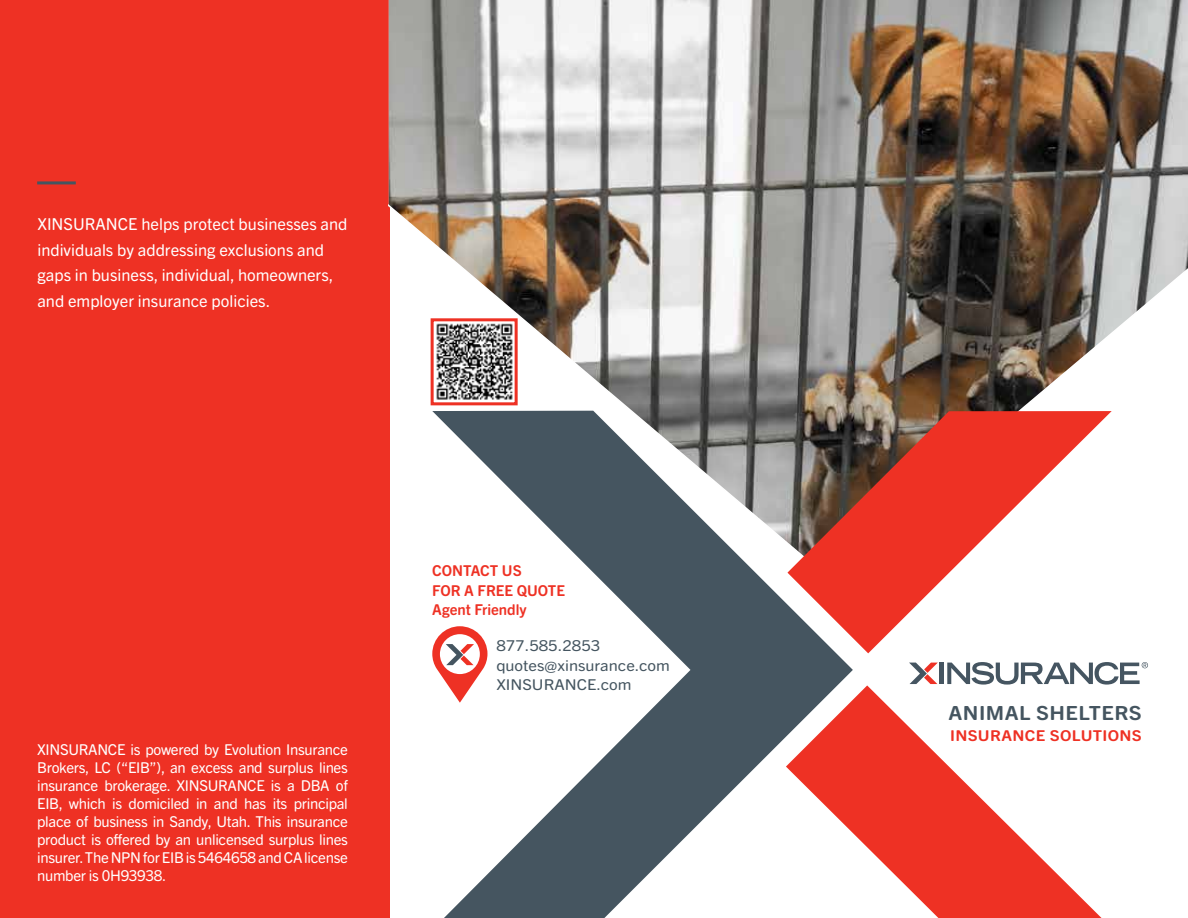
<style>
.page{position:relative;width:1188px;height:918px;background:#fff}
.page>*{position:absolute;margin:0;border:0;box-sizing:border-box;transform-origin:0 0}
.t1{font:700 19.5px "Trade Gothic Next SR Pro";letter-spacing:.02em;color:#455560;scale:1.1 1}
.t2{font:16.5px/25.5px "Trade Gothic Next SR Pro";color:#fff}
.t3{font:15px/18px "Trade Gothic Next SR Pro";letter-spacing:-.02em;color:#fff;text-align:justify}
.t4{font:15px/19.5px "Trade Gothic Next SR Pro";color:#455560;scale:1.1 1}
.t5{font:700 15px/19.5px "Trade Gothic Next SR Pro";color:#ee3124}
.t6{font:700 15px "Trade Gothic Next SR Pro";letter-spacing:.02em;color:#ee3124;scale:1.1 1}
</style>
<div class="page">
<div style="left:0;top:0;width:389px;height:918px;background:#ee3124"></div>
<hr style="left:37px;top:181px;width:39px;height:3px;background:#455560">
<img style="left:389px;top:0;width:799px;height:577px">
<svg style="left:853px;top:411px;width:259px;height:242px"></svg>
<svg style="left:853px;top:685px;width:249px;height:233px"></svg>
<svg style="left:431px;top:411px;width:422px;height:507px"></svg>
<svg style="left:432px;top:626px;width:55px;height:77px"></svg>
<img style="left:435px;top:322px;width:79px;height:79px">
<div style="left:431px;top:318px;width:87px;height:87px;border:3px solid #ee3124"></div>
<svg style="left:909px;top:663px;width:29px;height:21px"></svg>
<div style="left:939px;top:663px;width:5px;height:21px;background:#455561"></div>
<svg style="left:947px;top:662px;width:201px;height:23px"></svg>
<p class="t2" style="left:37px;top:211px;width:312px">XINSURANCE helps protect businesses and individuals by addressing exclusions and gaps in business, individual, homeowners, and employer insurance policies.</p>
<p class="t3" style="left:37px;top:740px;width:312px">XINSURANCE is powered by Evolution Insurance Brokers, LC (“EIB”), an excess and surplus lines insurance brokerage. XINSURANCE is a DBA of EIB, which is domiciled in and has its principal place of business in Sandy, Utah. This insurance product is offered by an unlicensed surplus lines insurer. The NPN for EIB is 5464658 and CA license number is 0H93938.</p>
<p class="t5" style="left:432px;top:560px;width:134px">CONTACT US<br>FOR A FREE QUOTE<br>Agent Friendly</p>
<p class="t4" style="left:496px;top:635px;width:159px">877.585.2853 quotes@xinsurance.com<br>XINSURANCE.com</p>
<h1 class="t1" style="left:949px;top:700px;width:177px">ANIMAL SHELTERS</h1>
<p class="t6" style="left:950px;top:726px;width:176px">INSURANCE SOLUTIONS</p>
</div>
